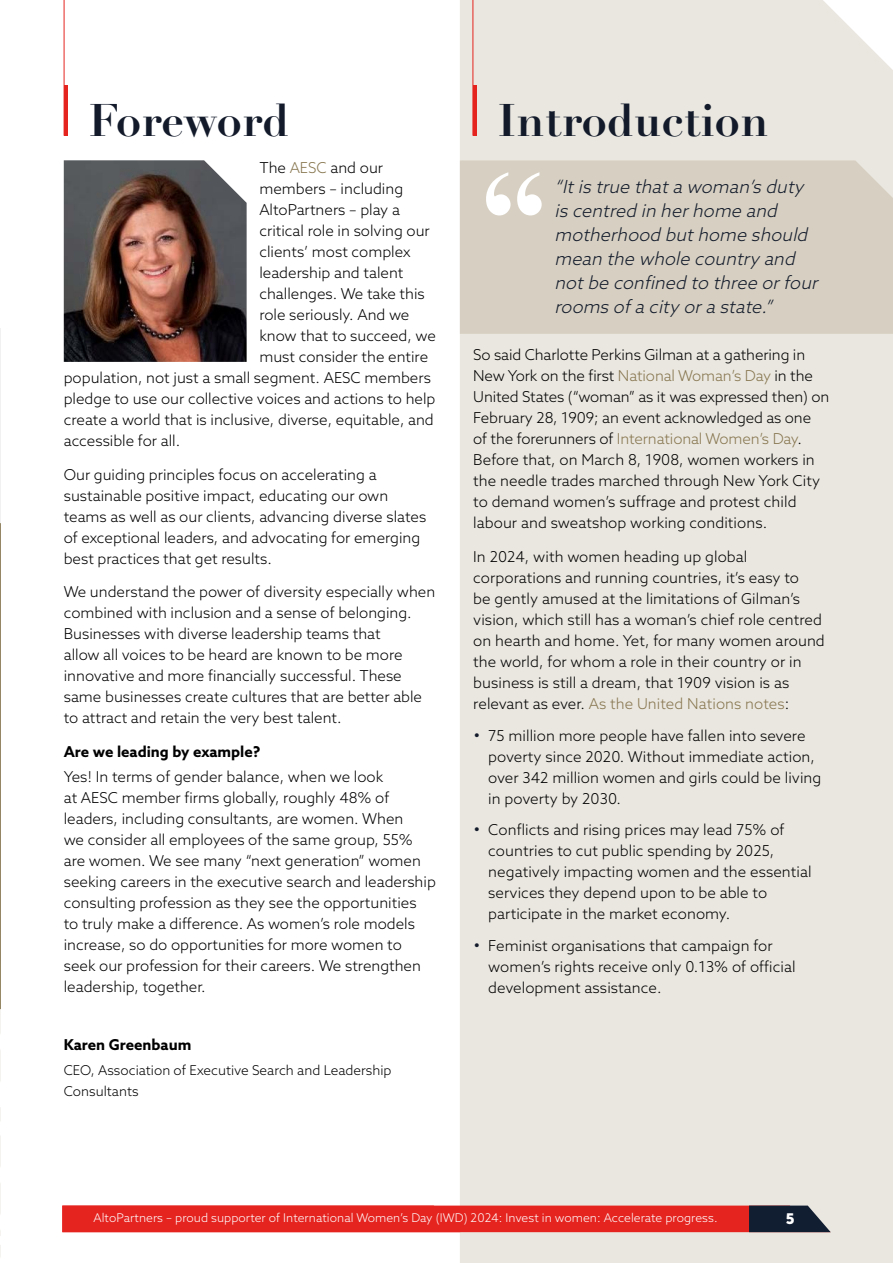
<style>
.page{position:relative;width:893px;height:1263px;background:#fff}
.page>*{position:absolute;margin:0;border:0;box-sizing:border-box;transform-origin:0 0}
.t1{font:700 45px "Didot LT Std";letter-spacing:.005em;color:#131b2b}
.t2{font:italic 300 18px/24px "Azo Sans";color:#131b2b}
.t3{font:300 15px/21px "Azo Sans";color:#000}
.t4{font:700 15px "Azo Sans";color:#000}
.t5{font:15px "Museo Sans 900";color:#fff}
.t6{font:300 13.5px/21px "Azo Sans";color:#000}
.t7{font:300 12px "Azo Sans";letter-spacing:.005em;color:#fff}
.s1{color:#86754e}
.s2{font-size:19.5px;color:#131b2b}
</style>
<div class="page">
<div style="left:460px;top:0;width:433px;height:1263px;background:#eae7e0"></div>
<svg style="left:0;top:1107px;width:1px;height:150px"></svg>
<svg style="left:0;top:328px;width:1px;height:753px"></svg>
<hr style="left:64px;top:0;width:1px;height:136px;background:#e52420">
<hr style="left:64px;top:85px;width:3px;height:51px;background:#e52420">
<hr style="left:473px;top:0;width:1px;height:136px;background:#e52420">
<hr style="left:473px;top:85px;width:3px;height:51px;background:#e52420">
<div style="left:460px;top:160px;width:433px;height:174px;background:#d7d0c2"></div>
<svg style="left:486px;top:172px;width:56px;height:43px"></svg>
<svg style="left:62px;top:1205px;width:769px;height:27px;background:#d22927"></svg>
<img style="left:64px;top:160px;width:183px;height:202px">
<h1 class="t1" style="left:89px;top:92px;width:202px">Foreword</h1>
<p class="t3" style="left:259px;top:157px;width:125px">The <span class="s1">AESC</span> and our</p>
<p class="t3" style="left:259px;top:178px;width:145px">members – including</p>
<p class="t3" style="left:259px;top:199px;width:142px">AltoPartners – play a</p>
<p class="t3" style="left:259px;top:220px;width:172px">critical role in solving our</p>
<p class="t3" style="left:259px;top:241px;width:152px">clients’ most complex</p>
<p class="t3" style="left:259px;top:262px;width:146px">leadership and talent</p>
<p class="t3" style="left:259px;top:283px;width:167px">challenges. We take this</p>
<p class="t3" style="left:259px;top:304px;width:152px">role seriously. And we</p>
<p class="t3" style="left:259px;top:325px;width:178px">know that to succeed, we</p>
<p class="t3" style="left:259px;top:346px;width:170px">must consider the entire</p>
<p class="t3" style="left:64px;top:367px;width:369px">population, not just a small segment. AESC members</p>
<p class="t3" style="left:64px;top:388px;width:373px">pledge to use our collective voices and actions to help</p>
<p class="t3" style="left:64px;top:409px;width:372px">create a world that is inclusive, diverse, equitable, and</p>
<p class="t3" style="left:64px;top:430px;width:118px">accessible for all.</p>
<p class="t3" style="left:64px;top:464px;width:364px">Our guiding principles focus on accelerating a sustainable positive impact, educating our own teams as well as our clients, advancing diverse slates of exceptional leaders, and advocating for emerging best practices that get results.</p>
<p class="t3" style="left:64px;top:581px;width:373px">We understand the power of diversity especially when combined with inclusion and a sense of belonging.<br>Businesses with diverse leadership teams that<br>allow all voices to be heard are known to be more innovative and more financially successful. These same businesses create cultures that are better able to attract and retain the very best talent.</p>
<p class="t4" style="left:64px;top:742px;width:198px">Are we leading by example?</p>
<p class="t3" style="left:64px;top:766px;width:374px">Yes! In terms of gender balance, when we look<br>at AESC member firms globally, roughly 48% of leaders, including consultants, are women. When<br>we consider all employees of the same group, 55% are women. We see many “next generation” women seeking careers in the executive search and leadership consulting profession as they see the opportunities<br>to truly make a difference. As women’s role models increase, so do opportunities for more women to seek our profession for their careers. We strengthen leadership, together.</p>
<p class="t4" style="left:64px;top:1034px;width:129px">Karen Greenbaum</p>
<p class="t6" style="left:64px;top:1059px;width:329px">CEO, Association of Executive Search and Leadership<br>Consultants</p>
<h1 class="t1" style="left:498px;top:92px;width:272px">Introduction</h1>
<p class="t2" style="left:554px;top:175px;width:269px">“Itistrue thata woman’sduty iscentred in herhome and motherhood buthome should mean the whole country and notbe confined to three orfour roomsofa city ora state.”</p>
<p class="t3" style="left:473px;top:344px;width:358px">So said Charlotte Perkins Gilman at a gathering in New York on the first <span class="s1">National Woman’s Day</span> in the United States (“woman” as it was expressed then) on February 28, 1909; an event acknowledged as one<br>of the forerunners of <span class="s1">International Women’s Day</span>.<br>Before that, on March 8, 1908, women workers in the needle trades marched through New York City to demand women’s suffrage and protest child labour and sweatshop working conditions.</p>
<p class="t3" style="left:473px;top:546px;width:353px">In 2024, with women heading up global corporations and running countries, it’s easy to<br>be gently amused at the limitations of Gilman’s vision, which still has a woman’s chief role centred on hearth and home. Yet, for many women around the world, for whom a role in their country or in business is still a dream, that 1909 vision is as relevant as ever. <span class="s1">As the United Nations notes</span>:</p>
<p class="t3" style="left:488px;top:725px;width:335px;text-indent:-15px"><span class="s2">•</span> 75 million more people have fallen into severe poverty since 2020. Without immediate action, over 342 million women and girls could be living in poverty by 2030.</p>
<p class="t3" style="left:488px;top:819px;width:325px;text-indent:-15px"><span class="s2">•</span> Conflicts and rising prices may lead 75% of countries to cut public spending by 2025, negatively impacting women and the essential services they depend upon to be able to participate in the market economy.</p>
<p class="t3" style="left:488px;top:935px;width:309px;text-indent:-15px"><span class="s2">•</span> Feminist organisations that campaign for women’s rights receive only 0.13% of official development assistance.</p>
<p class="t7" style="left:94px;top:1210px;width:626px">AltoPartners – proud supporter of International Women’s Day (IWD) 2024: Invest in women: Accelerate progress.</p>
<p class="t5" style="left:786px;top:1210px;width:10px">5</p>
</div>
